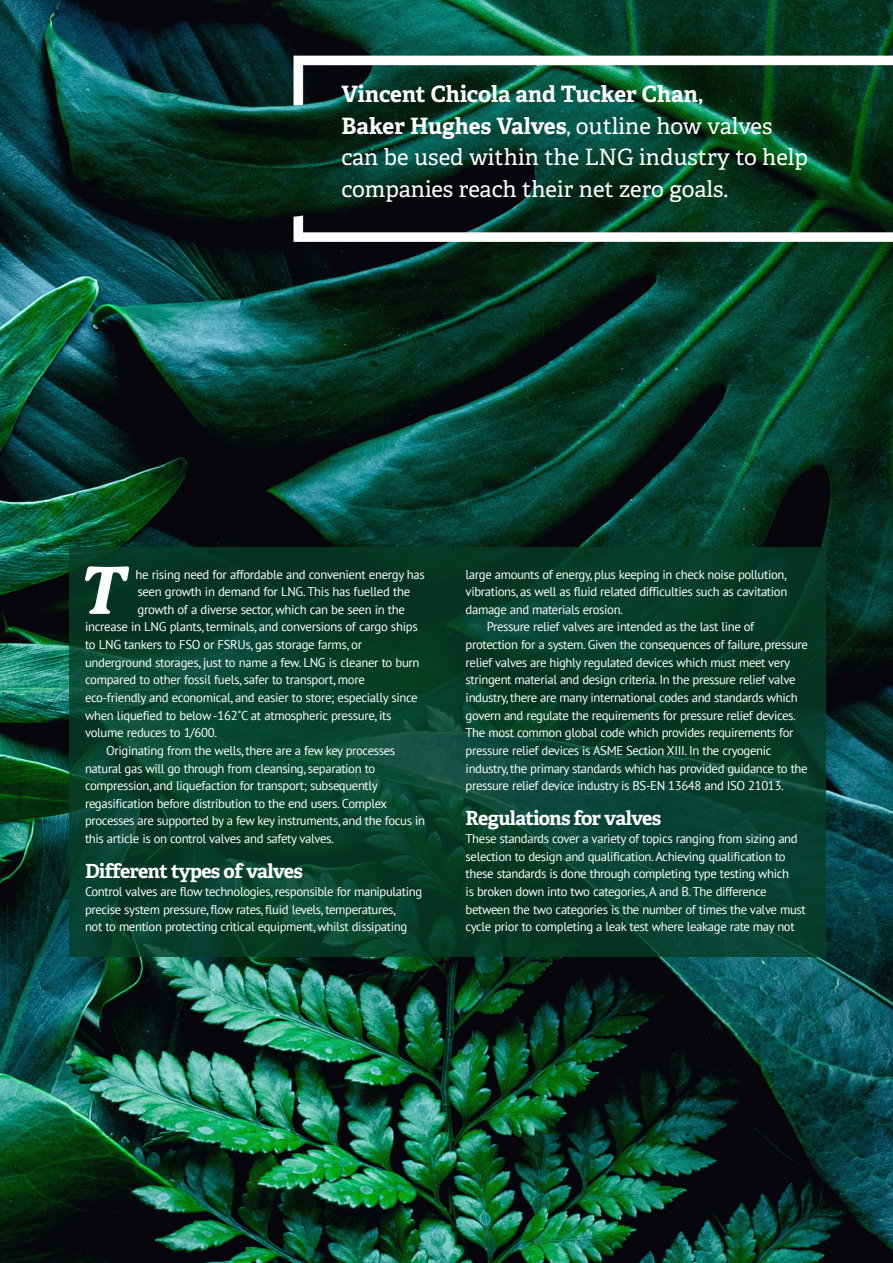
<style>
.page{position:relative;width:893px;height:1263px;background:#fff}
.page>*{position:absolute;margin:0;border:0;box-sizing:border-box;transform-origin:0 0}
.LNG_Underhead{font:22.5px/31.5px "Adelle PE";color:#fff}
.LNG_Sub_1{font:700 19.5px "Adelle PE";letter-spacing:-.035em;color:#fff}
.LNG_Text{font:12.75px/17.7px "PT Sans";letter-spacing:-.03em;color:#fff}
.LNG_Paragraph_1{font:12.75px/17.5px "PT Sans";letter-spacing:-.03em;color:#fff}
.LNG_Paragraph_1___Dr{font:12.75px "PT Sans";letter-spacing:-.025em;color:#fff}
.s1{font-weight:700}
</style>
<div class="page">
<img style="left:0;top:0;width:893px;height:1263px">
<svg style="left:69px;top:547px;width:757px;height:410px;background:#073f2c"></svg>
<svg style="left:85px;top:566px;width:44px;height:48px"></svg>
<p class="LNG_Underhead" style="left:341px;top:77px;width:468px"><span class="s1">Vincent Chicola and Tucker Chan,<br>Baker Hughes Valves</span>, outline how valves can be used within the LNG industry to help companies reach their net zero goals.</p>
<p class="LNG_Paragraph_1___Dr" style="left:136px;top:566px;width:291px">he rising need for affordable and convenient energy has</p>
<p class="LNG_Paragraph_1___Dr" style="left:138px;top:583px;width:274px">seen growth in demand for LNG. This has fuelled the</p>
<p class="LNG_Paragraph_1___Dr" style="left:138px;top:601px;width:269px">growth of a diverse sector, which can be seen in the</p>
<p class="LNG_Paragraph_1___Dr" style="left:85px;top:619px;width:334px">increase in LNG plants, terminals, and conversions of cargo ships</p>
<p class="LNG_Paragraph_1___Dr" style="left:85px;top:636px;width:279px">to LNG tankers to FSO or FSRUs, gas storage farms, or</p>
<p class="LNG_Paragraph_1___Dr" style="left:85px;top:654px;width:336px">underground storages, just to name a few. LNG is cleaner to burn</p>
<p class="LNG_Paragraph_1___Dr" style="left:85px;top:672px;width:281px">compared to other fossil fuels, safer to transport, more</p>
<p class="LNG_Paragraph_1___Dr" style="left:85px;top:689px;width:334px">eco-friendly and economical, and easier to store; especially since</p>
<p class="LNG_Paragraph_1___Dr" style="left:85px;top:707px;width:308px">when liquefied to below -162˚C at atmospheric pressure, its</p>
<p class="LNG_Paragraph_1___Dr" style="left:85px;top:724px;width:134px">volume reduces to 1/600.</p>
<p class="LNG_Text" style="left:85px;top:741px;width:342px;text-indent:21px">Originating from the wells, there are a few key processes natural gas will go through from cleansing, separation to compression, and liquefaction for transport; subsequently regasification before distribution to the end users. Complex processes are supported by a few key instruments, and the focus in this article is on control valves and safety valves.</p>
<p class="LNG_Sub_1" style="left:85px;top:857px;width:219px">Different types of valves</p>
<p class="LNG_Paragraph_1" style="left:85px;top:882px;width:339px">Control valves are flow technologies, responsible for manipulating precise system pressure, flow rates, fluid levels, temperatures,<br>not to mention protecting critical equipment, whilst dissipating</p>
<p class="LNG_Paragraph_1" style="left:466px;top:565px;width:323px;text-align:justify">large amounts of energy, plus keeping in check noise pollution, vibrations, as well as fluid related difficulties such as cavitation damage and materials erosion.</p>
<p class="LNG_Text" style="left:466px;top:618px;width:344px;text-indent:21px">Pressure relief valves are intended as the last line of protection for a system. Given the consequences of failure, pressure relief valves are highly regulated devices which must meet very stringent material and design criteria. In the pressure relief valve industry, there are many international codes and standards which govern and regulate the requirements for pressure relief devices.<br>The most common global code which provides requirements for pressure relief devices is ASME Section XIII. In the cryogenic industry, the primary standards which has provided guidance to the pressure relief device industry is BS-EN 13648 and ISO 21013.</p>
<p class="LNG_Sub_1" style="left:466px;top:804px;width:197px">Regulations for valves</p>
<p class="LNG_Paragraph_1" style="left:466px;top:829px;width:342px">These standards cover a variety of topics ranging from sizing and selection to design and qualification. Achieving qualification to these standards is done through completing type testing which<br>is broken down into two categories, A and B. The difference between the two categories is the number of times the valve must cycle prior to completing a leak test where leakage rate may not</p>
</div>
